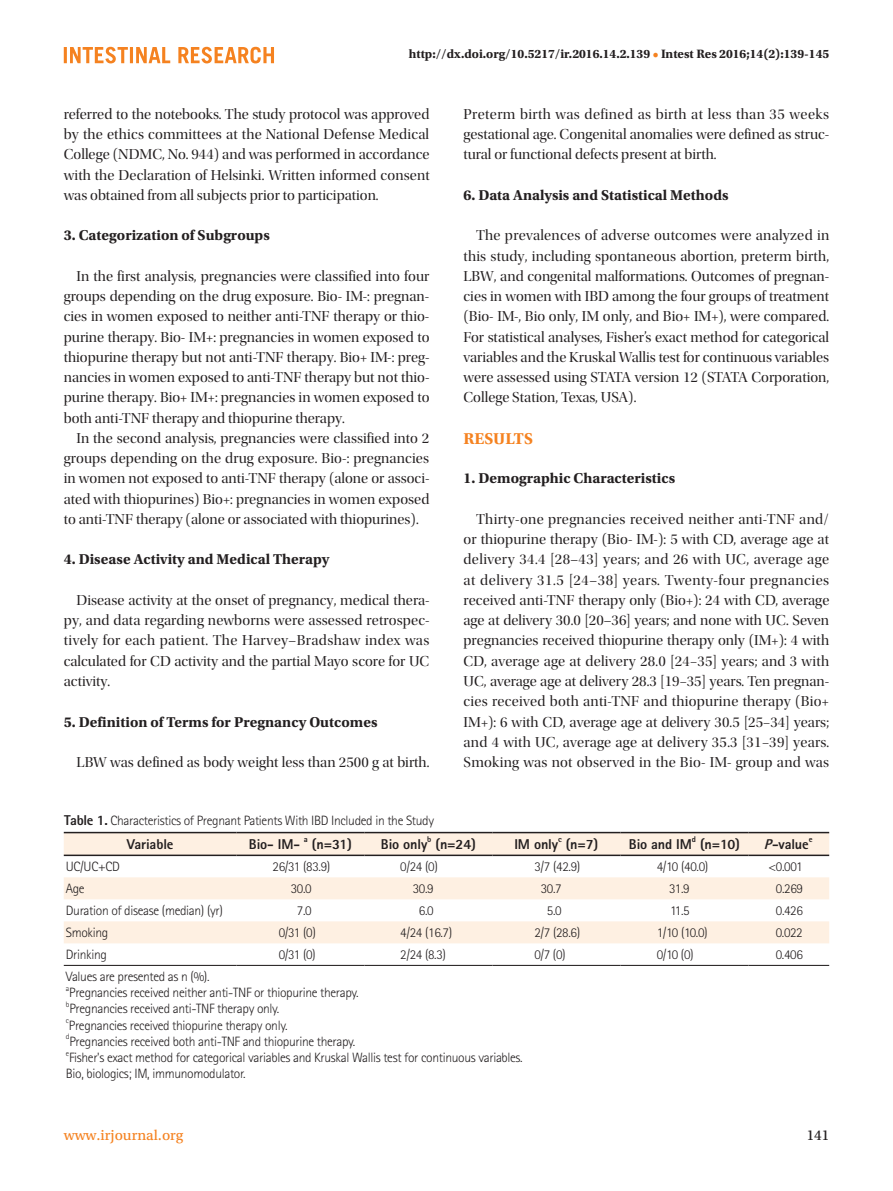
<style>
.page{position:relative;width:893px;height:1191px;background:#fff}
.page>*{position:absolute;margin:0;border:0;box-sizing:border-box;transform-origin:0 0}
.t1{font:700 16.5px "Utopia Std";color:#f58220}
.t2{font:15px/20.2px "Utopia Std Disp";color:#231f20;text-align:justify}
.t3{font:700 15px "Utopia Std";color:#231f20}
.t4{font:15px "Utopia Std Capt";color:#f58220}
.t5{font:15px "Utopia Std Capt";color:#231f20}
.t6{font:800 14.25px "Rotis Sans Serif Std";letter-spacing:-.01em;color:#231f20}
.t7{font:300 13.5px/16.2px "Rotis Sans Serif Std";letter-spacing:-.025em;color:#231f20}
.t8{font:700 12.75px "Utopia Std";color:#231f20}
.t9{font:800 8.25px "Rotis Sans Serif Std";color:#231f20}
.t10{font:300 7.8px "Rotis Sans Serif Std";color:#231f20}
.s1{color:#f58220}
.s2{font-weight:800;font-size:14.25px}
.s3{font-style:italic}
</style>
<div class="page">
<svg style="left:64px;top:47px;width:210px;height:16px"></svg>
<svg style="left:64px;top:833px;width:765px;height:110px;fill:#fef0e2"></svg>
<hr style="left:64px;top:832px;width:172px;height:1px;background:#231f20">
<hr style="left:236px;top:832px;width:128px;height:1px;background:#231f20">
<hr style="left:364px;top:832px;width:128px;height:1px;background:#231f20">
<hr style="left:492px;top:832px;width:128px;height:1px;background:#231f20">
<hr style="left:620px;top:832px;width:128px;height:1px;background:#231f20">
<hr style="left:748px;top:832px;width:81px;height:1px;background:#231f20">
<hr style="left:64px;top:854px;width:172px;height:2px;background:#231f20">
<hr style="left:236px;top:854px;width:128px;height:2px;background:#231f20">
<hr style="left:364px;top:854px;width:128px;height:2px;background:#231f20">
<hr style="left:492px;top:854px;width:128px;height:2px;background:#231f20">
<hr style="left:620px;top:854px;width:128px;height:2px;background:#231f20">
<hr style="left:748px;top:854px;width:81px;height:2px;background:#231f20">
<hr style="left:64px;top:965px;width:172px;height:1px;background:#231f20">
<hr style="left:236px;top:965px;width:128px;height:1px;background:#231f20">
<hr style="left:364px;top:965px;width:128px;height:1px;background:#231f20">
<hr style="left:492px;top:965px;width:128px;height:1px;background:#231f20">
<hr style="left:620px;top:965px;width:128px;height:1px;background:#231f20">
<hr style="left:748px;top:965px;width:81px;height:1px;background:#231f20">
<p class="t8" style="left:409px;top:47px;width:422px">http://dx.doi.org/10.5217/ir.2016.14.2.139 <span class="s1">•</span> Intest Res 2016;14(2):139-145</p>
<p class="t2" style="left:64px;top:104px;width:367px">referred to the notebooks. The study protocol was approved by the ethics committees at the National Defense Medical College (NDMC, No. 944) and was performed in accordance with the Declaration of Helsinki. Written informed consent was obtained from all subjects prior to participation.</p>
<p class="t3" style="left:64px;top:227px;width:208px">3. Categorization of Subgroups</p>
<p class="t2" style="left:64px;top:266px;width:367px;text-indent:13px">In the first analysis, pregnancies were classified into four groups depending on the drug exposure. Bio- IM-: pregnan&shy;cies in women exposed to neither anti-TNF therapy or thio&shy;purine therapy. Bio- IM+: pregnancies in women exposed to thiopurine therapy but not anti-TNF therapy. Bio+ IM-: preg&shy;nancies in women exposed to anti-TNF therapy but not thio&shy;purine therapy. Bio+ IM+: pregnancies in women exposed to both anti-TNF therapy and thiopurine therapy.</p>
<p class="t2" style="left:64px;top:428px;width:367px;text-indent:13px">In the second analysis, pregnancies were classified into 2 groups depending on the drug exposure. Bio-: pregnancies in women not exposed to anti-TNF therapy (alone or associ&shy;ated with thiopurines) Bio+: pregnancies in women exposed to anti-TNF therapy (alone or associated with thiopurines).</p>
<p class="t3" style="left:64px;top:551px;width:267px">4. Disease Activity and Medical Therapy</p>
<p class="t2" style="left:64px;top:590px;width:367px;text-indent:13px">Disease activity at the onset of pregnancy, medical thera&shy;py, and data regarding newborns were assessed retrospec&shy;tively for each patient. The Harvey–Bradshaw index was calculated for CD activity and the partial Mayo score for UC activity.</p>
<p class="t3" style="left:64px;top:713px;width:315px">5. Definition of Terms for Pregnancy Outcomes</p>
<p class="t2" style="left:77px;top:752px;width:354px">LBW was defined as body weight less than 2500 g at birth.</p>
<p class="t2" style="left:463px;top:104px;width:367px">Preterm birth was defined as birth at less than 35 weeks gestational age. Congenital anomalies were defined as struc&shy;tural or functional defects present at birth.</p>
<p class="t3" style="left:463px;top:186px;width:266px">6. Data Analysis and Statistical Methods</p>
<p class="t2" style="left:463px;top:226px;width:367px;text-indent:13px">The prevalences of adverse outcomes were analyzed in this study, including spontaneous abortion, preterm birth, LBW, and congenital malformations. Outcomes of pregnan&shy;cies in women with IBD among the four groups of treatment (Bio- IM-, Bio only, IM only, and Bio+ IM+), were compared.<br>For statistical analyses, Fisher’s exact method for categorical variables and the Kruskal Wallis test for continuous variables were assessed using STATA version 12 (STATA Corporation, College Station, Texas, USA).</p>
<p class="t1" style="left:463px;top:429px;width:71px">RESULTS</p>
<p class="t3" style="left:463px;top:470px;width:213px">1. Demographic Characteristics</p>
<p class="t2" style="left:463px;top:509px;width:367px;text-indent:13px">Thirty-one pregnancies received neither anti-TNF and/ or thiopurine therapy (Bio- IM-): 5 with CD, average age at delivery 34.4 [28–43] years; and 26 with UC, average age at delivery 31.5 [24–38] years. Twenty-four pregnancies received anti-TNF therapy only (Bio+): 24 with CD, average age at delivery 30.0 [20–36] years; and none with UC. Seven pregnancies received thiopurine therapy only (IM+): 4 with CD, average age at delivery 28.0 [24−35] years; and 3 with UC, average age at delivery 28.3 [19−35] years. Ten pregnan&shy;cies received both anti-TNF and thiopurine therapy (Bio+ IM+): 6 with CD, average age at delivery 30.5 [25−34] years; and 4 with UC, average age at delivery 35.3 [31−39] years.<br>Smoking was not observed in the Bio- IM- group and was</p>
<p class="t7" style="left:64px;top:812px;width:371px"><span class="s2">Table 1.</span> Characteristics of Pregnant Patients With IBD Included in the Study</p>
<p class="t6" style="left:127px;top:835px;width:48px">Variable</p>
<p class="t6" style="left:249px;top:835px;width:52px">Bio- IM-</p>
<p class="t9" style="left:304px;top:834px;width:5px">a</p>
<p class="t6" style="left:312px;top:835px;width:41px">(n=31)</p>
<p class="t6" style="left:381px;top:835px;width:48px">Bio only</p>
<p class="t9" style="left:427px;top:834px;width:6px">b</p>
<p class="t6" style="left:435px;top:835px;width:42px">(n=24)</p>
<p class="t6" style="left:514px;top:835px;width:45px">IM only</p>
<p class="t9" style="left:558px;top:834px;width:5px">c</p>
<p class="t6" style="left:566px;top:835px;width:34px">(n=7)</p>
<p class="t6" style="left:629px;top:835px;width:65px">Bio and IM</p>
<p class="t9" style="left:692px;top:834px;width:6px">d</p>
<p class="t6" style="left:700px;top:835px;width:41px">(n=10)</p>
<p class="t6" style="left:764px;top:835px;width:47px"><span class="s3">P</span>-value</p>
<p class="t9" style="left:809px;top:834px;width:5px">e</p>
<p class="t7" style="left:66px;top:858px;width:55px">UC/UC+CD</p>
<p class="t7" style="left:273px;top:858px;width:59px">26/31 (83.9)</p>
<p class="t7" style="left:400px;top:858px;width:39px">0/24 (0)</p>
<p class="t7" style="left:534px;top:858px;width:47px">3/7 (42.9)</p>
<p class="t7" style="left:657px;top:858px;width:53px">4/10 (40.0)</p>
<p class="t7" style="left:768px;top:858px;width:36px">&lt;0.001</p>
<p class="t7" style="left:66px;top:880px;width:20px">Age</p>
<p class="t7" style="left:291px;top:880px;width:22px">30.0</p>
<p class="t7" style="left:413px;top:880px;width:22px">30.9</p>
<p class="t7" style="left:541px;top:880px;width:22px">30.7</p>
<p class="t7" style="left:669px;top:880px;width:22px">31.9</p>
<p class="t7" style="left:776px;top:880px;width:29px">0.269</p>
<p class="t7" style="left:66px;top:902px;width:159px">Duration of disease (median) (yr)</p>
<p class="t7" style="left:297px;top:902px;width:16px">7.0</p>
<p class="t7" style="left:419px;top:902px;width:16px">6.0</p>
<p class="t7" style="left:547px;top:902px;width:16px">5.0</p>
<p class="t7" style="left:670px;top:902px;width:21px">11.5</p>
<p class="t7" style="left:776px;top:902px;width:29px">0.426</p>
<p class="t7" style="left:66px;top:924px;width:44px">Smoking</p>
<p class="t7" style="left:279px;top:924px;width:39px">0/31 (0)</p>
<p class="t7" style="left:400px;top:924px;width:54px">4/24 (16.7)</p>
<p class="t7" style="left:534px;top:924px;width:47px">2/7 (28.6)</p>
<p class="t7" style="left:657px;top:924px;width:53px">1/10 (10.0)</p>
<p class="t7" style="left:776px;top:924px;width:28px">0.022</p>
<p class="t7" style="left:66px;top:946px;width:43px">Drinking</p>
<p class="t7" style="left:279px;top:946px;width:39px">0/31 (0)</p>
<p class="t7" style="left:400px;top:946px;width:47px">2/24 (8.3)</p>
<p class="t7" style="left:534px;top:946px;width:33px">0/7 (0)</p>
<p class="t7" style="left:657px;top:946px;width:39px">0/10 (0)</p>
<p class="t7" style="left:776px;top:946px;width:29px">0.406</p>
<p class="t7" style="left:66px;top:968px;width:145px">Values are presented as n (%).</p>
<p class="t10" style="left:66px;top:983px;width:5px">a</p>
<p class="t7" style="left:69px;top:984px;width:291px">Pregnancies received neither anti-TNF or thiopurine therapy.</p>
<p class="t10" style="left:66px;top:1000px;width:5px">b</p>
<p class="t7" style="left:69px;top:1000px;width:212px">Pregnancies received anti-TNF therapy only.</p>
<p class="t10" style="left:66px;top:1016px;width:5px">c</p>
<p class="t7" style="left:69px;top:1017px;width:220px">Pregnancies received thiopurine therapy only.</p>
<p class="t10" style="left:66px;top:1032px;width:5px">d</p>
<p class="t7" style="left:69px;top:1033px;width:287px">Pregnancies received both anti-TNF and thiopurine therapy.</p>
<p class="t10" style="left:66px;top:1048px;width:5px">e</p>
<p class="t7" style="left:66px;top:1049px;width:458px">Fisher's exact method for categorical variables and Kruskal Wallis test for continuous variables.<br>Bio, biologics; IM, immunomodulator.</p>
<p class="t4" style="left:64px;top:1126px;width:121px">www.irjournal.org</p>
<p class="t5" style="left:807px;top:1126px;width:24px">141</p>
</div>
